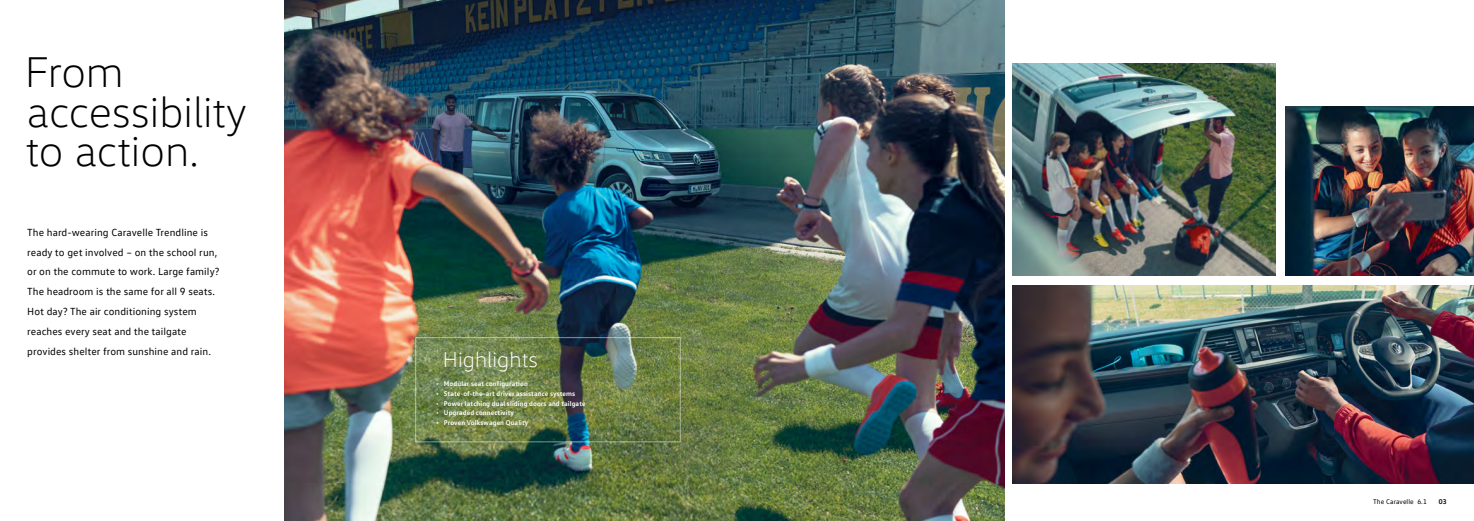
<style>
.page{position:relative;width:1474px;height:521px;background:#fff}
.page>*{position:absolute;margin:0;border:0;box-sizing:border-box;transform-origin:0 0}
.t1{font:300 43.75px/39.7px "VW Head";color:#000}
.t2{font:300 21.88px "VW Head";letter-spacing:.005em;color:#fff}
.t3{font:10.5px/19.9px "VW Text";letter-spacing:.005em;color:#000}
.t4{font:700 7px "VW Text";letter-spacing:.01em;color:#fff}
.t5{font:7px "VW Text";letter-spacing:.005em;color:#000}
.t6{font:700 7px "VW Text";color:#000}
</style>
<div class="page">
<img style="left:284px;top:0;width:720px;height:521px">
<img style="left:1285px;top:107px;width:188px;height:168px">
<img style="left:1012px;top:285px;width:461px;height:199px">
<img style="left:1012px;top:63px;width:263px;height:212px">
<h1 class="t1" style="left:25px;top:51px;width:223px">From accessibility to action.</h1>
<p class="t3" style="left:27px;top:222px;width:194px">The hard-wearing Caravelle Trendline is ready to get involved – on the school run, or on the commute to work. Large family?<br>The headroom is the same for all 9 seats.<br>Hot day? The air conditioning system reaches every seat and the tailgate provides shelter from sunshine and rain.</p>
<h2 class="t2" style="left:443px;top:347px;width:97px">Highlights</h2>
<p class="t4" style="left:436px;top:379px;width:93px">• Modular seat configuration</p>
<p class="t4" style="left:436px;top:389px;width:140px">• State-of-the-art driver assistance systems</p>
<p class="t4" style="left:436px;top:398px;width:151px">• Power latching dual sliding doors and tailgate</p>
<p class="t4" style="left:436px;top:408px;width:79px">• Upgraded connectivity</p>
<p class="t4" style="left:436px;top:418px;width:94px">• Proven Volkswagen Quality</p>
<p class="t5" style="left:1373px;top:497px;width:55px">The Caravelle 6.1</p>
<p class="t6" style="left:1438px;top:497px;width:9px">03</p>
</div>
